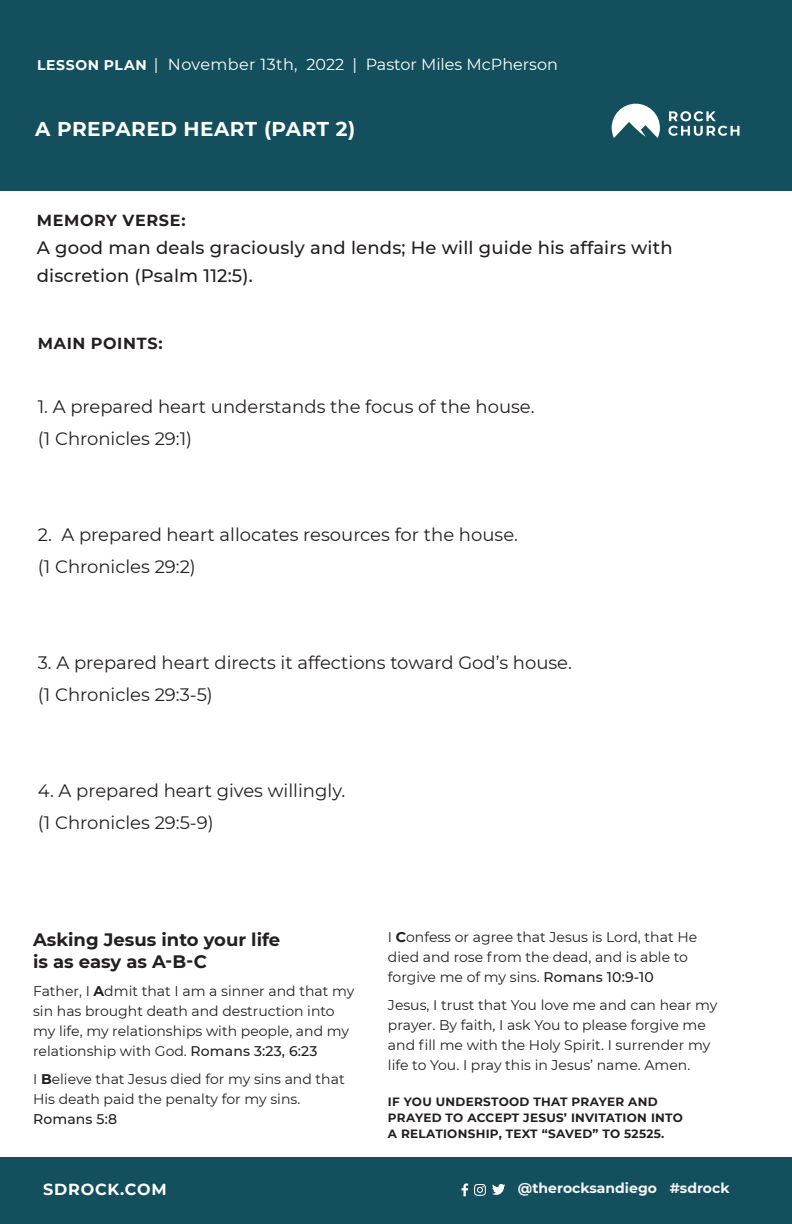
<style>
.page{position:relative;width:792px;height:1224px;background:#fff}
.page>*{position:absolute;margin:0;border:0;box-sizing:border-box;transform-origin:0 0}
.Copy_Text{font:700 20px "Montserrat";letter-spacing:.025em;color:#fff}
.t1{font:18px "Montserrat";color:#231f20}
.Copy_Text-2{font:500 18px/28px "Montserrat";letter-spacing:.01em;color:#231f20}
.t2{font:700 18px/22px "Montserrat";color:#231f20}
.Copy_Text-3{font:16px "Montserrat";color:#fff}
.Copy_Text-4{font:700 16px "Montserrat";letter-spacing:.04em;color:#231f20}
.t3{font:700 16px "Montserrat";letter-spacing:.05em;color:#fff}
.t4{font:14px/20px "Montserrat";color:#231f20}
.t5{font:700 14px "Montserrat";color:#f5f5f6}
.t6{font:700 12px/16px "Montserrat";letter-spacing:.025em;color:#231f20}
.s1{font-weight:700;font-size:14px}
.s2{font-weight:700}
.s3{font-weight:500}
</style>
<div class="page">
<div style="left:0;top:0;width:792px;height:190px;background:#134f5c"></div>
<svg style="left:612px;top:104px;width:48px;height:34px"></svg>
<svg style="left:668px;top:111px;width:72px;height:25px"></svg>
<div style="left:0;top:1158px;width:792px;height:66px;background:#134f5c"></div>
<svg style="left:492px;top:1184px;width:13px;height:11px"></svg>
<svg style="left:474px;top:1184px;width:12px;height:12px"></svg>
<svg style="left:462px;top:1183px;width:6px;height:13px"></svg>
<p class="Copy_Text-3" style="left:37px;top:54px;width:522px"><span class="s1">LESSON PLAN</span> | November 13th, 2022 | Pastor Miles McPherson</p>
<p class="Copy_Text" style="left:35px;top:115px;width:321px">A PREPARED HEART (PART 2)</p>
<p class="Copy_Text-4" style="left:37px;top:208px;width:150px">MEMORY VERSE:</p>
<p class="Copy_Text-2" style="left:37px;top:233px;width:637px">A good man deals graciously and lends; He will guide his affairs with discretion (Psalm 112:5).</p>
<p class="Copy_Text-4" style="left:38px;top:332px;width:126px">MAIN POINTS:</p>
<p class="t1" style="left:38px;top:394px;width:498px">1. A prepared heart understands the focus of the house.</p>
<p class="t1" style="left:38px;top:426px;width:156px">(1 Chronicles 29:1)</p>
<p class="t1" style="left:38px;top:522px;width:482px">2. A prepared heart allocates resources for the house.</p>
<p class="t1" style="left:38px;top:554px;width:160px">(1 Chronicles 29:2)</p>
<p class="t1" style="left:38px;top:650px;width:536px">3. A prepared heart directs it affections toward God’s house.</p>
<p class="t1" style="left:38px;top:682px;width:177px">(1 Chronicles 29:3-5)</p>
<p class="t1" style="left:38px;top:778px;width:309px">4. A prepared heart gives willingly.</p>
<p class="t1" style="left:38px;top:810px;width:177px">(1 Chronicles 29:5-9)</p>
<p class="t2" style="left:33px;top:928px;width:249px">Asking Jesus into your life is as easy as A-B-C</p>
<p class="t4" style="left:33px;top:980px;width:323px">Father, I <span class="s2">A</span>dmit that I am a sinner and that my sin has brought death and destruction into my life, my relationships with people, and my relationship with God. <span class="s3">Romans 3:23, 6:23</span></p>
<p class="t4" style="left:33px;top:1068px;width:313px">I <span class="s2">B</span>elieve that Jesus died for my sins and that<br>His death paid the penalty for my sins.<br><span class="s3">Romans 5:8</span></p>
<p class="t4" style="left:388px;top:926px;width:311px">I <span class="s2">C</span>onfess or agree that Jesus is Lord, that He died and rose from the dead, and is able to forgive me of my sins. <span class="s3">Romans 10:9-10</span></p>
<p class="t4" style="left:388px;top:994px;width:331px">Jesus, I trust that You love me and can hear my prayer. By faith, I ask You to please forgive me and fill me with the Holy Spirit. I surrender my life to You. I pray this in Jesus’ name. Amen.</p>
<p class="t6" style="left:388px;top:1093px;width:296px">IF YOU UNDERSTOOD THAT PRAYER AND<br>PRAYED TO ACCEPT JESUS’ INVITATION INTO<br>A RELATIONSHIP, TEXT “SAVED” TO 52525.</p>
<p class="t3" style="left:43px;top:1178px;width:125px">SDROCK.COM</p>
<p class="t5" style="left:518px;top:1178px;width:213px">@therocksandiego #sdrock</p>
</div>
